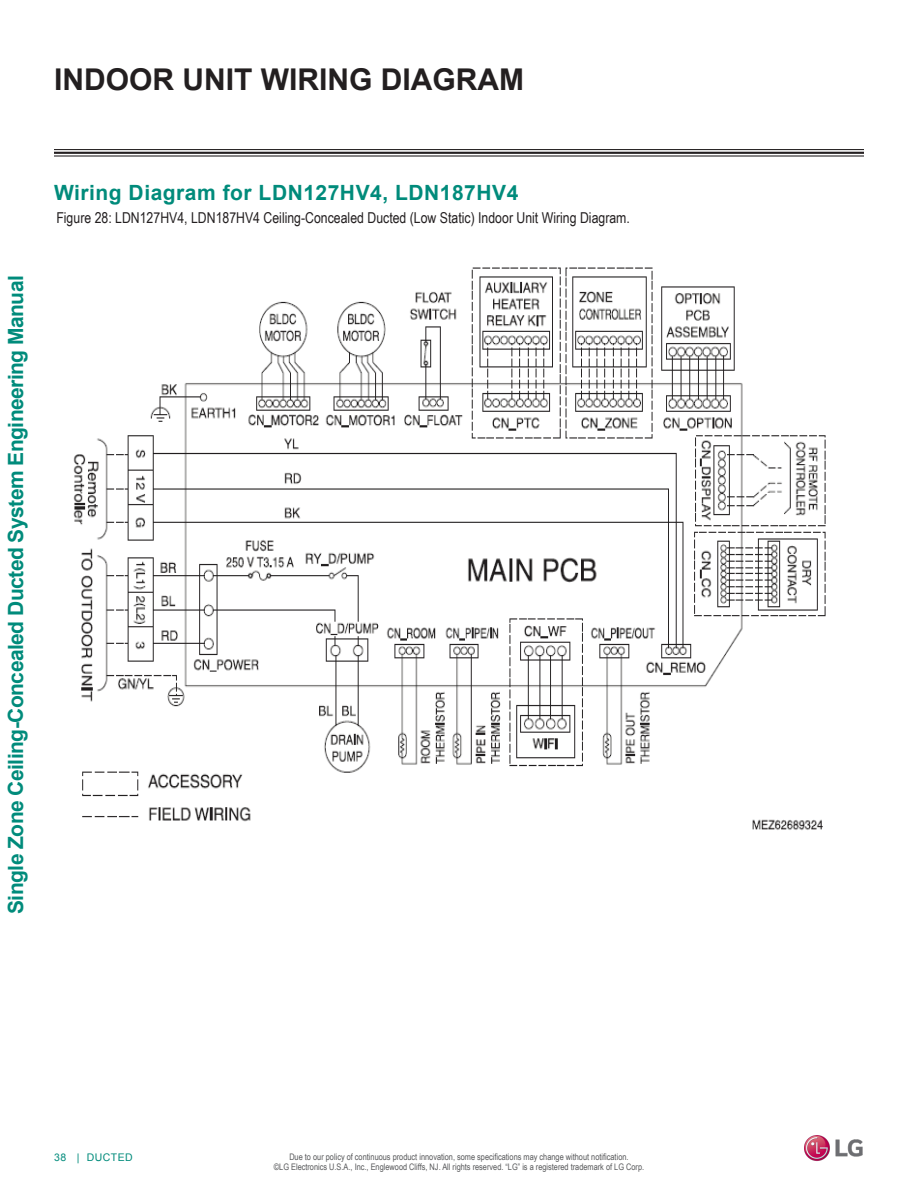
<style>
.page{position:relative;width:918px;height:1188px;background:#fff}
.page>*{position:absolute;margin:0;border:0;box-sizing:border-box;transform-origin:0 0}
.Section_Header{font:700 30px "Arial";color:#231f20}
.Body_Text_Header_-_L{font:700 21px "Arial";letter-spacing:-.025em;color:#008b7b}
.Body_Text_Header_-_L-2{font:700 21px "Arial";letter-spacing:.025em;color:#008b7b}
.t1{font:15px "Arial Narrow";color:#231f20}
.t2{font:10.5px "Arial";letter-spacing:.045em;color:#008b7b}
.t3{font:9px/10.5px "Arial Narrow";color:#57585a;text-align:center}
</style>
<div class="page">
<img style="left:805px;top:1135px;width:58px;height:26px">
<img style="left:73px;top:267px;width:753px;height:564px">
<div style="left:71px;top:244px;width:201px;height:40px;background:#fff"></div>
<div style="left:518px;top:773px;width:226px;height:58px;background:#fff"></div>
<hr style="left:54px;top:149px;width:810px;height:1px;background:#231f20">
<hr style="left:54px;top:152px;width:810px;height:2px;background:#231f20">
<hr style="left:54px;top:155px;width:810px;height:2px;background:#231f20">
<p class="Section_Header" style="left:54px;top:59px;width:471px">INDOOR UNIT WIRING DIAGRAM</p>
<h2 class="Body_Text_Header_-_L" style="left:2px;top:914px;width:640px;rotate:-90deg">Single Zone Ceiling-Concealed Ducted System Engineering Manual</h2>
<p class="Body_Text_Header_-_L-2" style="left:54px;top:179px;width:466px">Wiring Diagram for LDN127HV4, LDN187HV4</p>
<p class="t1" style="left:56px;top:207px;width:575px">Figure 28: LDN127HV4, LDN187HV4 Ceiling-Concealed Ducted (Low Static) Indoor Unit Wiring Diagram.</p>
<p class="t2" style="left:54px;top:1150px;width:80px">38 | DUCTED</p>
<p class="t3" style="left:274px;top:1151px;width:372px">Due to our policy of continuous product innovation, some specifications may change without notification.<br>©LG Electronics U.S.A., Inc., Englewood Cliffs, NJ. All rights reserved. “LG” is a registered trademark of LG Corp.</p>
</div>
